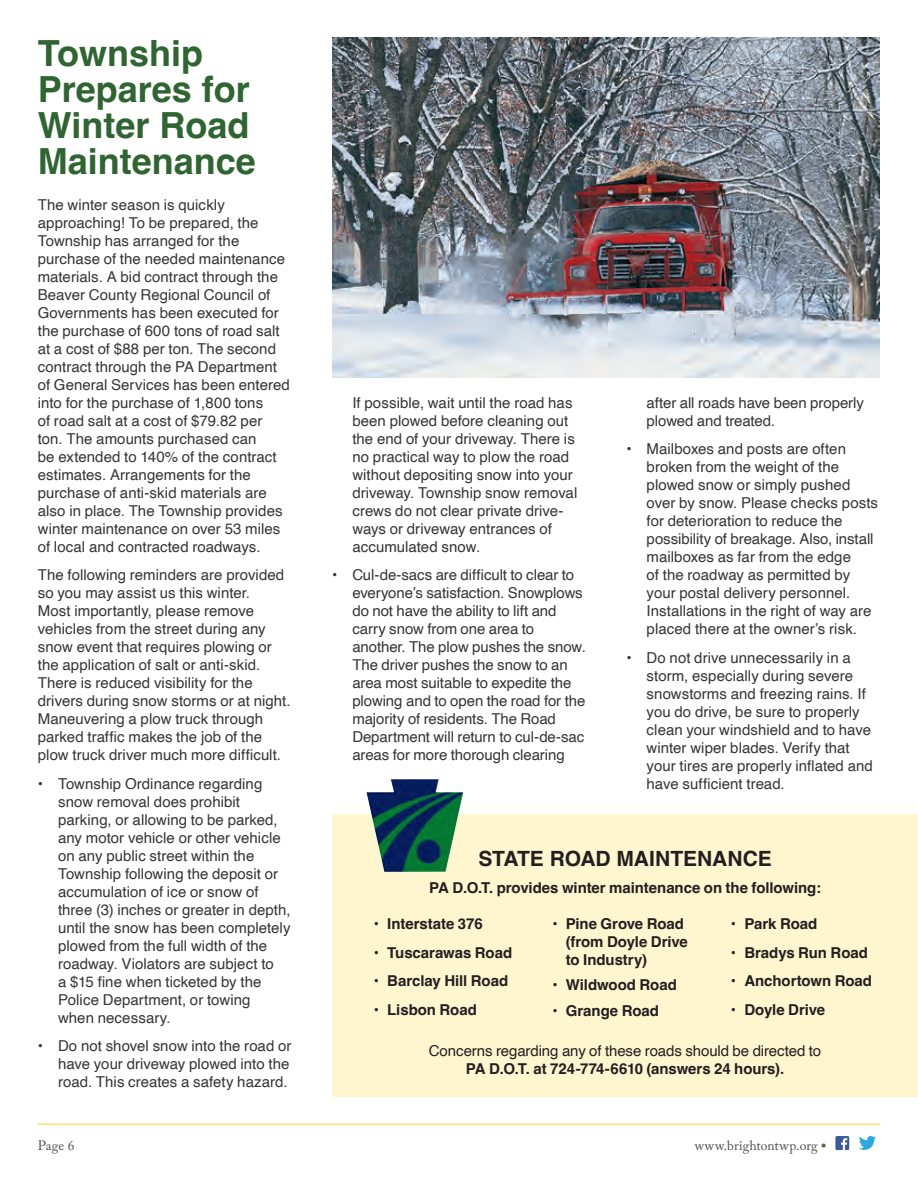
<style>
.page{position:relative;width:918px;height:1188px;background:#fff}
.page>*{position:absolute;margin:0;border:0;box-sizing:border-box;transform-origin:0 0}
.Headline_1{font:700 36px/36px "Helvetica";color:#2f6531}
.Sub_Head_1{font:700 21px "Helvetica";color:#231f20}
.Body_1{font:15px/18px "Helvetica";color:#363536}
.Body_1-2{font:700 15px/18px "Helvetica";letter-spacing:-.005em;color:#231f20}
.Body_1-3{font:15px/18px "Helvetica";letter-spacing:-.005em;color:#231f20;text-align:center}
.t1{font:13.5px "Adobe Caslon Pro";letter-spacing:.01em;color:#4b4c4d}
.s1{font-weight:700}
.s2{font-weight:700;font-size:15px;color:#4d7442}
</style>
<div class="page">
<img style="left:332px;top:38px;width:548px;height:340px">
<div style="left:332px;top:814px;width:586px;height:283px;background:#fef6cf"></div>
<img style="left:366px;top:779px;width:97px;height:93px">
<svg style="left:835px;top:1136px;width:14px;height:14px"></svg>
<svg style="left:859px;top:1136px;width:17px;height:14px"></svg>
<hr style="left:38px;top:1124px;width:842px;height:1px;background:#fed41a">
<p class="Headline_1" style="left:38px;top:39px;width:220px">Township<br>Prepares for<br>Winter Road<br>Maintenance</p>
<p class="Body_1" style="left:38px;top:196px;width:254px">The winter season is quickly approaching! To be prepared, the Township has arranged for the purchase of the needed maintenance materials. A bid contract through the Beaver County Regional Council of Governments has been executed for the purchase of 600 tons of road salt at a cost of $88 per ton. The second contract through the PA Department of General Services has been entered into for the purchase of 1,800 tons<br>of road salt at a cost of $79.82 per ton. The amounts purchased can<br>be extended to 140% of the contract estimates. Arrangements for the purchase of anti-skid materials are also in place. The Township provides winter maintenance on over 53 miles of local and contracted roadways.</p>
<p class="Body_1" style="left:38px;top:566px;width:254px">The following reminders are provided so you may assist us this winter.<br>Most importantly, please remove vehicles from the street during any snow event that requires plowing or the application of salt or anti-skid.<br>There is reduced visibility for the drivers during snow storms or at night.<br>Maneuvering a plow truck through parked traffic makes the job of the plow truck driver much more difficult.</p>
<p class="Body_1" style="left:58px;top:775px;width:234px;text-indent:-20px">• Township Ordinance regarding snow removal does prohibit parking, or allowing to be parked, any motor vehicle or other vehicle on any public street within the<br>Township following the deposit or accumulation of ice or snow of three (3) inches or greater in depth, until the snow has been completely plowed from the full width of the roadway. Violators are subject to<br>a $15 fine when ticketed by the<br>Police Department, or towing<br>when necessary.</p>
<p class="Body_1" style="left:58px;top:1037px;width:235px;text-indent:-20px">• Do not shovel snow into the road or have your driveway plowed into the road. This creates a safety hazard.</p>
<p class="Body_1" style="left:352px;top:394px;width:227px">If possible, wait until the road has been plowed before cleaning out the end of your driveway. There is no practical way to plow the road without depositing snow into your driveway. Township snow removal crews do not clear private drive&shy;ways or driveway entrances of accumulated snow.</p>
<p class="Body_1" style="left:352px;top:566px;width:235px;text-indent:-20px">• Cul-de-sacs are difficult to clear to everyone’s satisfaction. Snowplows do not have the ability to lift and carry snow from one area to another. The plow pushes the snow.<br>The driver pushes the snow to an area most suitable to expedite the plowing and to open the road for the majority of residents. The Road Department will return to cul-de-sac areas for more thorough clearing</p>
<p class="Body_1" style="left:647px;top:394px;width:219px">after all roads have been properly plowed and treated.</p>
<p class="Body_1" style="left:647px;top:440px;width:233px;text-indent:-20px">• Mailboxes and posts are often broken from the weight of the plowed snow or simply pushed over by snow. Please checks posts for deterioration to reduce the possibility of breakage. Also, install mailboxes as far from the edge<br>of the roadway as permitted by your postal delivery personnel.<br>Installations in the right of way are placed there at the owner’s risk.</p>
<p class="Body_1" style="left:647px;top:649px;width:228px;text-indent:-20px">• Do not drive unnecessarily in a storm, especially during severe snowstorms and freezing rains. If you do drive, be sure to properly clean your windshield and to have winter wiper blades. Verify that your tires are properly inflated and have sufficient tread.</p>
<p class="Sub_Head_1" style="left:478px;top:846px;width:295px">STATE ROAD MAINTENANCE</p>
<p class="Body_1-2" style="left:429px;top:880px;width:393px">PA D.O.T. provides winter maintenance on the following:</p>
<p class="Body_1-2" style="left:374px;top:916px;width:111px">• Interstate 376</p>
<p class="Body_1-2" style="left:374px;top:945px;width:140px">• Tuscarawas Road</p>
<p class="Body_1-2" style="left:374px;top:974px;width:136px">• Barclay Hill Road</p>
<p class="Body_1-2" style="left:374px;top:1003px;width:105px">• Lisbon Road</p>
<p class="Body_1-2" style="left:566px;top:916px;width:124px;text-indent:-14px">• Pine Grove Road (from Doyle Drive to Industry)</p>
<p class="Body_1-2" style="left:552px;top:978px;width:126px">• Wildwood Road</p>
<p class="Body_1-2" style="left:552px;top:1003px;width:108px">• Grange Road</p>
<p class="Body_1-2" style="left:731px;top:916px;width:88px">• Park Road</p>
<p class="Body_1-2" style="left:731px;top:945px;width:139px">• Bradys Run Road</p>
<p class="Body_1-2" style="left:731px;top:974px;width:143px">• Anchortown Road</p>
<p class="Body_1-2" style="left:731px;top:1003px;width:96px">• Doyle Drive</p>
<p class="Body_1-3" style="left:429px;top:1042px;width:394px">Concerns regarding any of these roads should be directed to<br><span class="s1">PA D.O.T. at 724-774-6610 (answers 24 hours).</span></p>
<p class="t1" style="left:38px;top:1138px;width:38px">Page 6</p>
<p class="t1" style="left:695px;top:1138px;width:133px">www.brightontwp.org <span class="s2">•</span></p>
</div>
